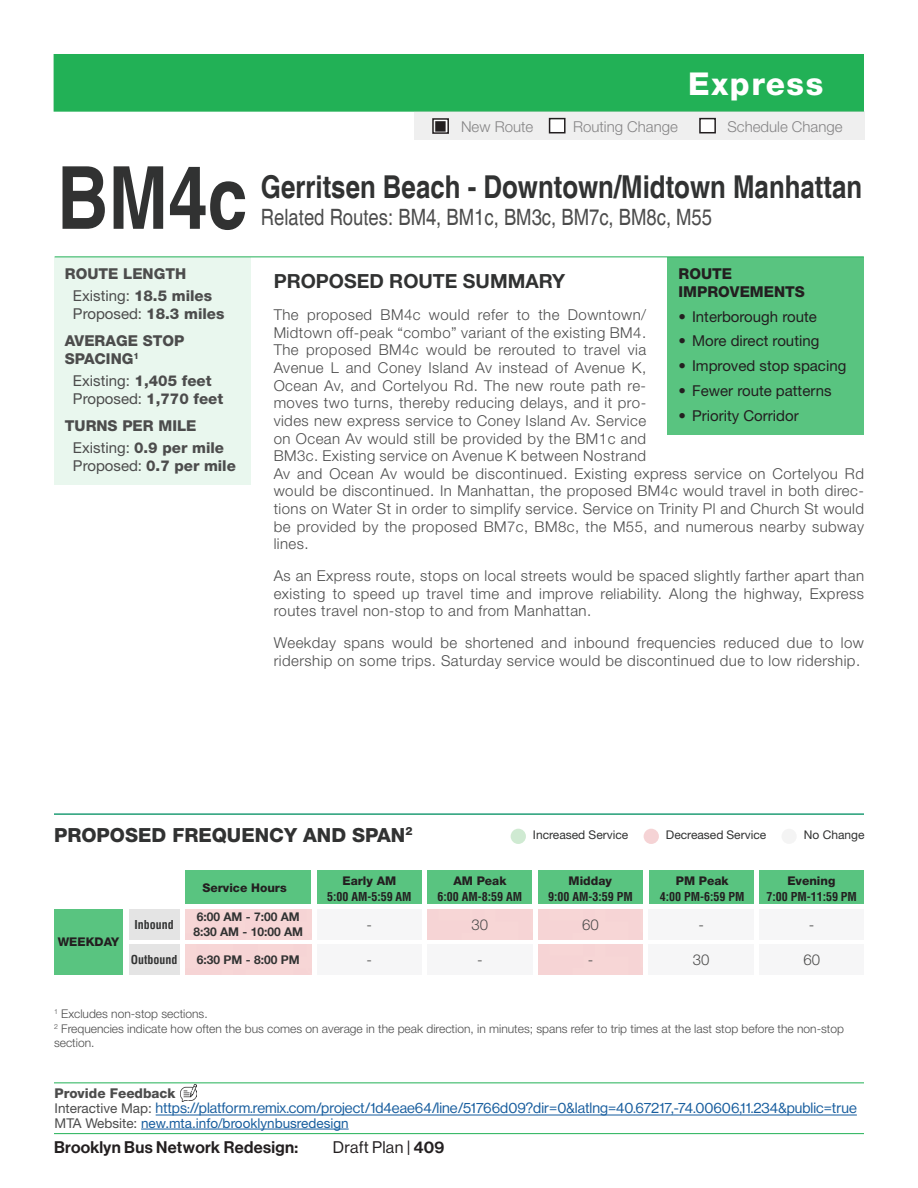
<style>
.page{position:relative;width:918px;height:1188px;background:#fff}
.page>*{position:absolute;margin:0;border:0;box-sizing:border-box;transform-origin:0 0}
.t1{font:700 condensed 87px "Helvetica";color:#313232}
.t2{font:700 condensed 31.5px "Helvetica";color:#313232}
.t3{font:800 31.5px "Helvetica Neue LT Std";letter-spacing:.05em;color:#fff}
.t4{font:condensed 22.5px "Helvetica";color:#4c4c4c}
.t5{font:800 19.5px "Helvetica Neue LT Std";color:#313232}
.t6{font:700 19.5px "Helvetica Neue LT Std";color:#313232}
.t7{font:16.5px "N Haas Grotesk DS Pro 65 Md";letter-spacing:.02em;color:#231f20}
.t8{font:16.5px "N Haas Grotesk DS Pro 55 Rg";letter-spacing:.015em;color:#231f20}
.t9{font:300 15px/17.7px "Helvetica Neue LT Std";letter-spacing:.03em;color:#4c4c4c}
.t10{font:800 15px/22.4px "Helvetica Neue LT Std";color:#4c4c4c}
.t11{font:15px "Helvetica Neue LT Std";color:#231f20}
.t12{font:300 15px "Helvetica Neue LT Std";color:#868586}
.t13{font:800 15px/18px "Helvetica Neue LT Std";color:#231f20}
.t14{font:14.7px "N Haas Grotesk DS Pro 55 Rg";color:#175d9e}
.t15{font:13.5px "Helvetica Neue LT Std";color:#175d9e}
.t16{font:800 13.5px "Helvetica Neue LT Std";color:#4c4c4c}
.t17{font:300 12px/14.4px "Helvetica Neue LT Std";color:#4c4c4c}
.t18{font:700 condensed 12px "Helvetica LT Pro";color:#231f20}
.t19{font:800 12px "Helvetica Neue LT Std";color:#231f20}
.t20{font:12px "Helvetica Neue LT Std";color:#313232}
.t21{font:700 12px/14.4px "Helvetica 75";color:#313232}
.t22{font:700 condensed 12px "Helvetica LT Pro";color:#313232}
.s1{color:#231f20}
.s2{font-weight:400}
.s3{font-family:"Helvetica Neue LT Std";font-size:13.5px;color:#4c4c4c}
.s4{color:#4c4c4c}
.s5{font-family:"N Haas Grotesk DS Pro 65 Md"}
</style>
<div class="page">
<div style="left:54px;top:54px;width:810px;height:58px;background:#22b156;border:2px solid #22b156"></div>
<hr style="left:55px;top:256px;width:809px;height:1px;background:#22b156">
<div style="left:414px;top:112px;width:450px;height:28px;background:#efefef"></div>
<div style="left:433px;top:119px;width:15px;height:14px;background:#fff"></div>
<div style="left:432px;top:118px;width:17px;height:16px;border:2px solid #231f20"></div>
<div style="left:550px;top:119px;width:15px;height:14px;background:#fff"></div>
<div style="left:549px;top:118px;width:17px;height:15px;border:2px solid #231f20"></div>
<div style="left:700px;top:119px;width:15px;height:14px;background:#fff"></div>
<div style="left:699px;top:118px;width:17px;height:15px;border:2px solid #231f20"></div>
<hr style="left:54px;top:814px;width:810px;height:1px;background:#22b156">
<div style="left:54px;top:909px;width:69px;height:66px;background:#59c480"></div>
<div style="left:317px;top:870px;width:105px;height:34px;background:#59c480"></div>
<div style="left:428px;top:870px;width:104px;height:34px;background:#59c480"></div>
<div style="left:538px;top:870px;width:105px;height:34px;background:#59c480"></div>
<div style="left:649px;top:870px;width:104px;height:34px;background:#59c480"></div>
<div style="left:759px;top:870px;width:105px;height:34px;background:#59c480"></div>
<div style="left:185px;top:870px;width:126px;height:34px;background:#59c480"></div>
<div style="left:781px;top:829px;width:16px;height:15px;background:#f4f4f4;border-radius:50%"></div>
<div style="left:511px;top:829px;width:15px;height:15px;background:#cfead2;border-radius:50%"></div>
<div style="left:644px;top:829px;width:15px;height:15px;background:#f5d3d5;border-radius:50%"></div>
<div style="left:54px;top:257px;width:196px;height:228px;background:#e9f7ee"></div>
<div style="left:668px;top:257px;width:196px;height:178px;background:#59c480"></div>
<div style="left:129px;top:909px;width:51px;height:30px;background:#e4e4e4"></div>
<div style="left:129px;top:944px;width:51px;height:31px;background:#e4e4e4"></div>
<hr style="left:54px;top:1082px;width:810px;height:1px;background:#22b156">
<hr style="left:54px;top:1133px;width:810px;height:1px;background:#22b156">
<img style="left:180px;top:1085px;width:17px;height:16px">
<hr style="left:156px;top:1115px;width:701px;height:1px;background:#175d9e">
<hr style="left:141px;top:1129px;width:208px;height:1px;background:#175d9e">
<h2 class="t3" style="left:688px;top:65px;width:136px">Express</h2>
<p class="t12" style="left:434px;top:118px;width:101px"><span class="s1">■</span> New Route</p>
<p class="t12" style="left:573px;top:117px;width:106px">Routing Change</p>
<p class="t12" style="left:728px;top:118px;width:117px">Schedule Change</p>
<h1 class="t1" style="left:57px;top:146px;width:192px">BM4c</h1>
<h2 class="t2" style="left:261px;top:168px;width:603px">Gerritsen Beach - Downtown/Midtown Manhattan</h2>
<h3 class="t4" style="left:261px;top:203px;width:453px">Related Routes: BM4, BM1c, BM3c, BM7c, BM8c, M55</h3>
<p class="t10" style="left:73px;top:262px;width:141px;text-indent:-8px">ROUTE LENGTH<br><span class="s2">Existing:</span> 18.5 miles</p>
<p class="t10" style="left:65px;top:301px;width:161px;line-height:26.7px;text-indent:8px"><span class="s2">Proposed:</span> 18.3 miles<br>AVERAGE STOP</p>
<p class="t10" style="left:73px;top:347px;width:140px;text-indent:-8px">SPACING<sup>1<br></sup><span class="s2">Existing:</span> 1,405 feet</p>
<p class="t10" style="left:65px;top:386px;width:160px;line-height:26.7px;text-indent:8px"><span class="s2">Proposed:</span> 1,770 feet<br>TURNS PER MILE</p>
<p class="t10" style="left:73px;top:439px;width:164px;line-height:18px"><span class="s2">Existing:</span> 0.9 per mile<br><span class="s2">Proposed:</span> 0.7 per mile</p>
<p class="t13" style="left:679px;top:265px;width:128px">ROUTE<br>IMPROVEMENTS</p>
<p class="t11" style="left:679px;top:307px;width:140px">• Interborough route</p>
<p class="t11" style="left:679px;top:332px;width:142px">• More direct routing</p>
<p class="t11" style="left:679px;top:357px;width:169px">• Improved stop spacing</p>
<p class="t11" style="left:679px;top:382px;width:154px">• Fewer route patterns</p>
<p class="t11" style="left:679px;top:406px;width:122px">• Priority Corridor</p>
<h3 class="t6" style="left:274px;top:269px;width:293px">PROPOSED ROUTE SUMMARY</h3>
<p class="t9" style="left:274px;top:306px;width:592px">The proposed BM4c would refer to the Downtown/<br>Midtown off-peak “combo” variant of the existing BM4.<br>The proposed BM4c would be rerouted to travel via<br>Avenue L and Coney Island Av instead of Avenue K,<br>Ocean Av, and Cortelyou Rd. The new route path re-<br>moves two turns, thereby reducing delays, and it pro-<br>vides new express service to Coney Island Av. Service<br>on Ocean Av would still be provided by the BM1c and<br>BM3c. Existing service on Avenue K between Nostrand<br>Av and Ocean Av would be discontinued. Existing express service on Cortelyou Rd would be discontinued. In Manhattan, the proposed BM4c would travel in both direc&shy;tions on Water St in order to simplify service. Service on Trinity Pl and Church St would be provided by the proposed BM7c, BM8c, the M55, and numerous nearby subway lines.</p>
<p class="t9" style="left:274px;top:567px;width:592px;text-align:justify">As an Express route, stops on local streets would be spaced slightly farther apart than existing to speed up travel time and improve reliability. Along the highway, Express routes travel non-stop to and from Manhattan.</p>
<p class="t9" style="left:274px;top:633px;width:592px">Weekday spans would be shortened and inbound frequencies reduced due to low ridership on some trips. Saturday service would be discontinued due to low ridership.</p>
<h3 class="t5" style="left:54px;top:823px;width:360px">PROPOSED FREQUENCY AND SPAN<sup>2</sup></h3>
<p class="t20" style="left:666px;top:828px;width:102px">Decreased Service</p>
<p class="t20" style="left:533px;top:828px;width:97px">Increased Service</p>
<p class="t20" style="left:804px;top:828px;width:62px">No Change</p>
<p class="t19" style="left:58px;top:935px;width:63px">WEEKDAY</p>
<p class="t22" style="left:135px;top:916px;width:41px">Inbound</p>
<p class="t22" style="left:131px;top:951px;width:48px">Outbound</p>
<p class="t19" style="left:203px;top:880px;width:86px">Service Hours</p>
<p class="t19" style="left:569px;top:874px;width:45px">Midday</p>
<p class="t19" style="left:676px;top:874px;width:54px">PM Peak</p>
<p class="t19" style="left:787px;top:874px;width:49px">Evening</p>
<p class="t19" style="left:342px;top:874px;width:55px">Early AM</p>
<p class="t19" style="left:453px;top:874px;width:55px">AM Peak</p>
<p class="t18" style="left:327px;top:889px;width:86px">5:00 AM-5:59 AM</p>
<p class="t18" style="left:438px;top:889px;width:86px">6:00 AM-8:59 AM</p>
<p class="t18" style="left:548px;top:889px;width:86px">9:00 AM-3:59 PM</p>
<p class="t18" style="left:660px;top:889px;width:86px">4:00 PM-6:59 PM</p>
<p class="t18" style="left:766px;top:889px;width:92px">7:00 PM-11:59 PM</p>
<p class="t21" style="left:193px;top:910px;width:111px">6:00 AM - 7:00 AM<br>8:30 AM - 10:00 AM</p>
<p class="t21" style="left:197px;top:952px;width:104px">6:30 PM - 8:00 PM</p>
<p class="t9" style="left:367px;top:915px;width:7px">-</p>
<p class="t9" style="left:472px;top:915px;width:18px">30</p>
<p class="t9" style="left:582px;top:915px;width:18px">60</p>
<p class="t9" style="left:698px;top:915px;width:7px">-</p>
<p class="t9" style="left:809px;top:915px;width:7px">-</p>
<p class="t9" style="left:367px;top:950px;width:7px">-</p>
<p class="t9" style="left:477px;top:950px;width:7px">-</p>
<p class="t9" style="left:588px;top:950px;width:7px">-</p>
<p class="t9" style="left:693px;top:950px;width:18px">30</p>
<p class="t9" style="left:803px;top:950px;width:18px">60</p>
<p class="t17" style="left:54px;top:1007px;width:792px"><sup>1</sup> Excludes non-stop sections.<br><sup>2</sup> Frequencies indicate how often the bus comes on average in the peak direction, in minutes; spans refer to trip times at the last stop before the non-stop section.</p>
<p class="t16" style="left:55px;top:1086px;width:123px">Provide Feedback</p>
<p class="t14" style="left:55px;top:1100px;width:804px"><span class="s3">Interactive Map:</span> https://platform.remix.com/project/1d4eae64/line/51766d09?dir=0&amp;latlng=40.67217,-74.00606,11.234&amp;public=true</p>
<p class="t15" style="left:55px;top:1115px;width:296px"><span class="s4">MTA Website:</span> new.mta.info/brooklynbusredesign</p>
<p class="t7" style="left:54px;top:1137px;width:246px">Brooklyn Bus Network Redesign:</p>
<p class="t8" style="left:333px;top:1138px;width:113px">Draft Plan | <span class="s5">409</span></p>
</div>
